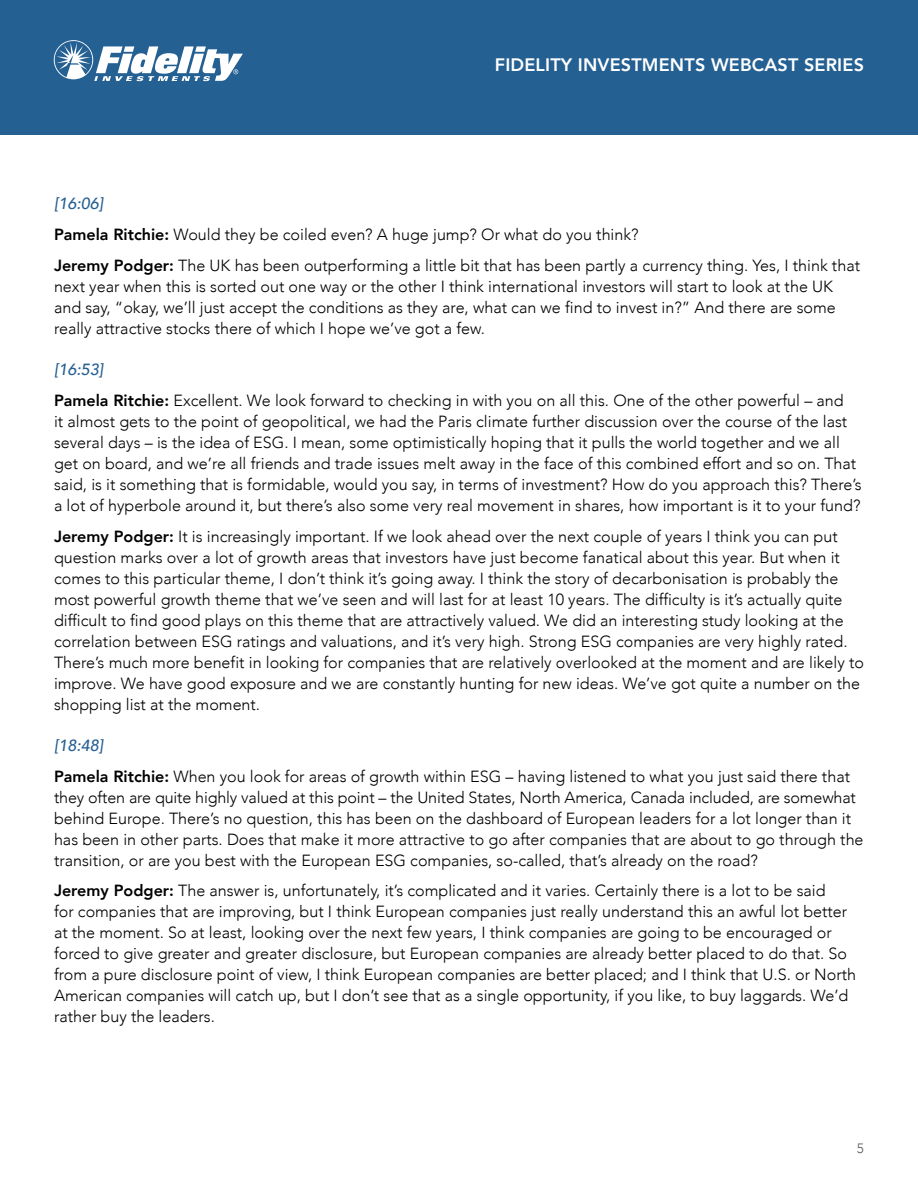
<style>
.page{position:relative;width:918px;height:1188px;background:#fff}
.page>*{position:absolute;margin:0;border:0;box-sizing:border-box;transform-origin:0 0}
.t1{font:800 18px "Avenir";letter-spacing:.01em;color:#fff}
.t2{font:300 16.2px/21px "Avenir";color:#000}
.t3{font:300 13.5px "Avenir";color:#58595b}
.s1{font-weight:500;font-style:italic;color:#256093}
.s2{font-weight:800}
</style>
<div class="page">
<div style="left:0;top:0;width:918px;height:135px;background:#256093"></div>
<svg style="left:54px;top:40px;width:189px;height:41px"></svg>
<p class="t1" style="left:495px;top:50px;width:371px">FIDELITY INVESTMENTS WEBCAST SERIES</p>
<p class="t2" style="left:54px;top:189px;width:808px;line-height:30.8px"><span class="s1">[16:06]<br></span><span class="s2">Pamela Ritchie:</span> Would they be coiled even? A huge jump? Or what do you think?<br><span class="s2">Jeremy Podger:</span> The UK has been outperforming a little bit that has been partly a currency thing. Yes, I think that</p>
<p class="t2" style="left:54px;top:276px;width:783px">next year when this is sorted out one way or the other I think international investors will start to look at the UK and say, “okay, we’ll just accept the conditions as they are, what can we find to invest in?” And there are some really attractive stocks there of which I hope we’ve got a few.</p>
<p class="t2" style="left:54px;top:354px;width:791px;line-height:30.8px"><span class="s1">[16:53]<br></span><span class="s2">Pamela Ritchie:</span> Excellent. We look forward to checking in with you on all this. One of the other powerful – and</p>
<p class="t2" style="left:54px;top:411px;width:809px">it almost gets to the point of geopolitical, we had the Paris climate further discussion over the course of the last several days – is the idea of ESG. I mean, some optimistically hoping that it pulls the world together and we all get on board, and we’re all friends and trade issues melt away in the face of this combined effort and so on. That said, is it something that is formidable, would you say, in terms of investment? How do you approach this? There’s a lot of hyperbole around it, but there’s also some very real movement in shares, how important is it to your fund?</p>
<p class="t2" style="left:54px;top:526px;width:812px"><span class="s2">Jeremy Podger:</span> It is increasingly important. If we look ahead over the next couple of years I think you can put question marks over a lot of growth areas that investors have just become fanatical about this year. But when it comes to this particular theme, I don’t think it’s going away. I think the story of decarbonisation is probably the most powerful growth theme that we’ve seen and will last for at least 10 years. The difficulty is it’s actually quite difficult to find good plays on this theme that are attractively valued. We did an interesting study looking at the correlation between ESG ratings and valuations, and it’s very high. Strong ESG companies are very highly rated.<br>There’s much more benefit in looking for companies that are relatively overlooked at the moment and are likely to improve. We have good exposure and we are constantly hunting for new ideas. We’ve got quite a number on the shopping list at the moment.</p>
<p class="t2" style="left:54px;top:730px;width:798px;line-height:30.8px"><span class="s1">[18:48]<br></span><span class="s2">Pamela Ritchie:</span> When you look for areas of growth within ESG – having listened to what you just said there that</p>
<p class="t2" style="left:54px;top:787px;width:811px">they often are quite highly valued at this point – the United States, North America, Canada included, are somewhat behind Europe. There’s no question, this has been on the dashboard of European leaders for a lot longer than it has been in other parts. Does that make it more attractive to go after companies that are about to go through the transition, or are you best with the European ESG companies, so-called, that’s already on the road?</p>
<p class="t2" style="left:54px;top:880px;width:804px"><span class="s2">Jeremy Podger:</span> The answer is, unfortunately, it’s complicated and it varies. Certainly there is a lot to be said<br>for companies that are improving, but I think European companies just really understand this an awful lot better at the moment. So at least, looking over the next few years, I think companies are going to be encouraged or forced to give greater and greater disclosure, but European companies are already better placed to do that. So from a pure disclosure point of view, I think European companies are better placed; and I think that U.S. or North American companies will catch up, but I don’t see that as a single opportunity, if you like, to buy laggards. We’d rather buy the leaders.</p>
<p class="t3" style="left:857px;top:1140px;width:9px">5</p>
</div>
